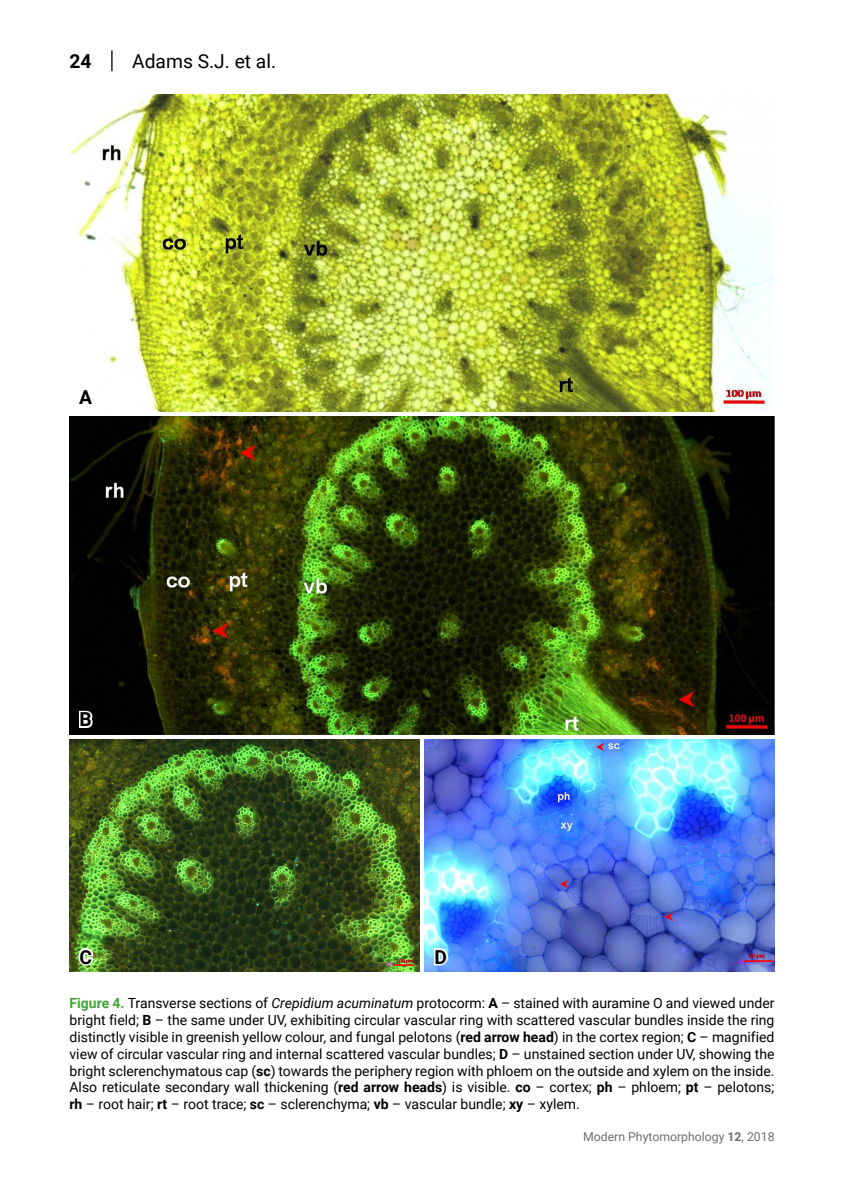
<style>
.page{position:relative;width:844px;height:1191px;background:#fff}
.page>*{position:absolute;margin:0;border:0;box-sizing:border-box;transform-origin:0 0}
.t1{font:19.25px "Roboto";color:#000}
.t2{font:700 19.25px "Roboto";color:#000}
.t3{font:14px/16.8px "Roboto";color:#000;text-align:justify}
.t4{font:12.25px "Roboto";color:#706f6f}
.s1{font-weight:700;color:#3fa535}
.s2{font-style:italic}
.s3{font-weight:700}
</style>
<div class="page">
<svg style="left:111px;top:50px;width:1px;height:21px"></svg>
<img style="left:70px;top:94px;width:703px;height:318px">
<img style="left:69px;top:417px;width:705px;height:317px">
<img style="left:69px;top:739px;width:350px;height:232px">
<img style="left:424px;top:739px;width:350px;height:232px">
<svg style="left:74px;top:386px;width:23px;height:22px"></svg>
<svg style="left:77px;top:708px;width:18px;height:22px"></svg>
<svg style="left:76px;top:945px;width:20px;height:23px"></svg>
<svg style="left:432px;top:945px;width:18px;height:22px"></svg>
<h1 class="t2" style="left:69px;top:47px;width:24px">24</h1>
<h1 class="t1" style="left:132px;top:47px;width:145px">Adams S.J. et al.</h1>
<h1 class="t2" style="left:79px;top:383px;width:14px">A</h1>
<h1 class="t2" style="left:79px;top:706px;width:14px">B</h1>
<h1 class="t2" style="left:79px;top:943px;width:14px">C</h1>
<h1 class="t2" style="left:434px;top:943px;width:14px">D</h1>
<p class="t3" style="left:69px;top:994px;width:706px"><span class="s1">Figure 4.</span> Transverse sections of <span class="s2">Crepidium acuminatum</span> protocorm: <span class="s3">A</span> – stained with auramine O and viewed under bright field; <span class="s3">B</span> – the same under UV, exhibiting circular vascular ring with scattered vascular bundles inside the ring distinctly visible in greenish yellow colour, and fungal pelotons (<span class="s3">red arrow head</span>) in the cortex region; <span class="s3">C</span> – magnified view of circular vascular ring and internal scattered vascular bundles; <span class="s3">D</span> – unstained section under UV, showing the bright sclerenchymatous cap (<span class="s3">sc</span>) towards the periphery region with phloem on the outside and xylem on the inside.<br>Also reticulate secondary wall thickening (<span class="s3">red arrow heads</span>) is visible. <span class="s3">co</span> – cortex; <span class="s3">ph</span> – phloem; <span class="s3">pt</span> – pelotons; <span class="s3">rh</span> – root hair; <span class="s3">rt</span> – root trace; <span class="s3">sc</span> – sclerenchyma; <span class="s3">vb</span> – vascular bundle; <span class="s3">xy</span> – xylem.</p>
<p class="t4" style="left:583px;top:1127px;width:193px">Modern Phytomorphology <span class="s3">12</span>, 2018</p>
</div>
